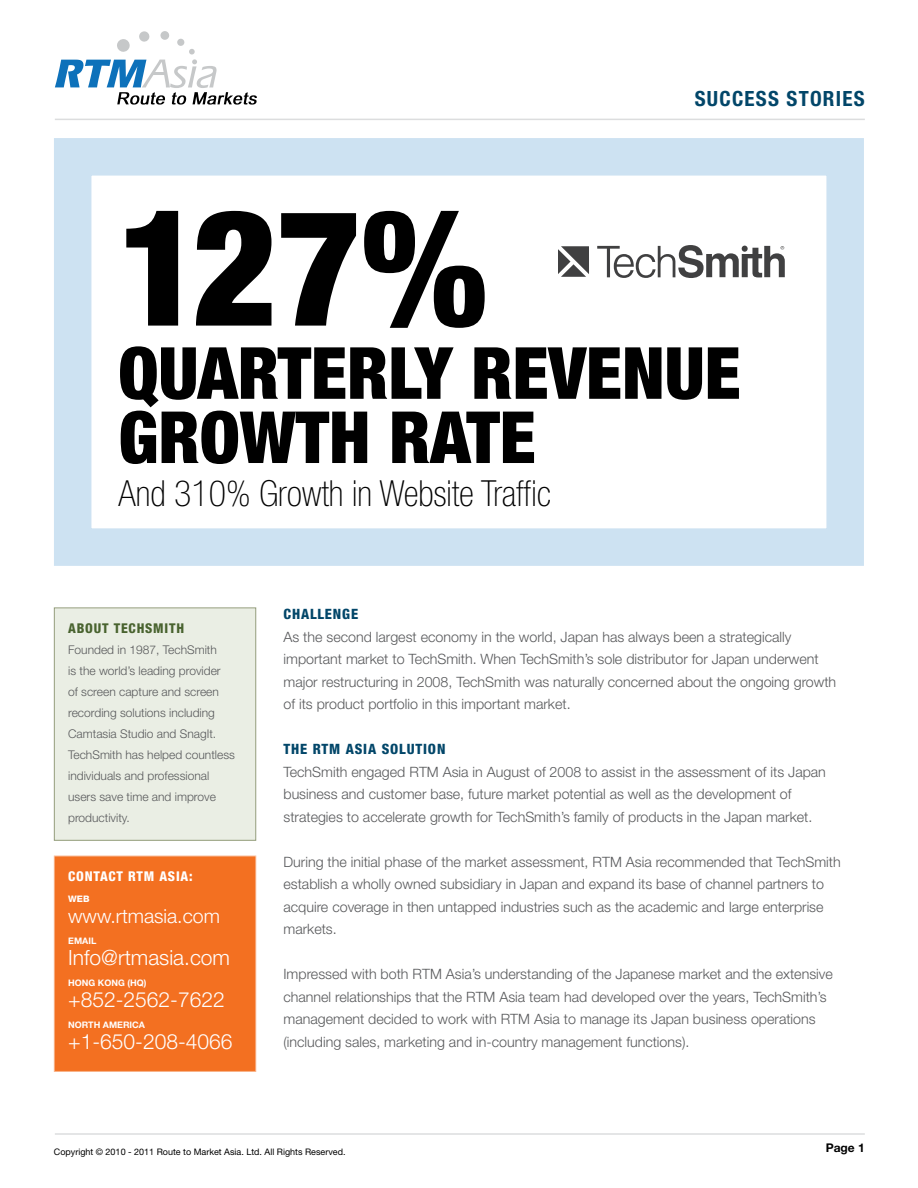
<style>
.page{position:relative;width:918px;height:1188px;background:#fff}
.page>*{position:absolute;margin:0;border:0;box-sizing:border-box;transform-origin:0 0}
.t1{font:900 condensed 162px "Helvetica Neue";color:#000}
.t2{font:900 condensed 72px/64.2px "Helvetica Neue";color:#000}
.t3{font:100 condensed 36px "Helvetica Neue";color:#000}
.t4{font:300 21px "Helvetica Neue";color:#fff}
.t5{font:700 condensed 21px "Helvetica Neue";letter-spacing:.06em;color:#024669}
.t6{font:300 19.5px "Helvetica Neue";color:#fff}
.t7{font:300 14.25px/22.5px "Helvetica Neue";color:#58595b}
.t8{font:800 condensed 14.25px "Helvetica Neue";letter-spacing:.06em;color:#024669}
.t9{font:800 condensed 13.5px "Helvetica Neue";letter-spacing:.06em;color:#fff}
.t10{font:800 condensed 13.5px "Helvetica Neue";letter-spacing:.06em;color:#49632f}
.t11{font:300 12px/21px "Helvetica Neue";color:#58595b}
.t12{font:700 12px "Helvetica Neue";color:#000}
.t13{font:9px "Helvetica Neue";color:#000}
.t14{font:700 9px "Helvetica Neue";color:#fff}
.t15{font:800 9px "Helvetica Neue";color:#fff}
</style>
<div class="page">
<div style="left:139px;top:31px;width:11px;height:11px;background:#c6c8c9;border-radius:5px"></div>
<div style="left:160px;top:31px;width:9px;height:9px;background:#c6c8c9;border-radius:50%"></div>
<div style="left:177px;top:38px;width:8px;height:8px;background:#f7f8f8;border-radius:50%"></div>
<svg style="left:55px;top:39px;width:202px;height:66px"></svg>
<hr style="left:55px;top:119px;width:810px;height:1px;background:#dcddde">
<hr style="left:55px;top:1133px;width:810px;height:2px;background:#dcddde">
<div style="left:54px;top:138px;width:810px;height:428px;border:38px solid #cde2f2"></div>
<svg style="left:597px;top:245px;width:188px;height:33px"></svg>
<svg style="left:558px;top:246px;width:31px;height:31px"></svg>
<div style="left:54px;top:608px;width:202px;height:232px;background:#eaeee4"></div>
<div style="left:54px;top:608px;width:202px;height:233px;border:1px solid #959e7d"></div>
<div style="left:54px;top:856px;width:202px;height:215px;background:#f37021"></div>
<div style="left:54px;top:856px;width:202px;height:216px;border:1px solid #f9b790"></div>
<h3 class="t5" style="left:695px;top:86px;width:172px">SUCCESS STORIES</h3>
<h1 class="t1" style="left:118px;top:168px;width:371px">127%</h1>
<h2 class="t2" style="left:118px;top:340px;width:624px">QUARTERLY REVENUE<br>GROWTH RATE</h2>
<h3 class="t3" style="left:118px;top:473px;width:434px">And 310% Growth in Website Traffic</h3>
<p class="t10" style="left:68px;top:620px;width:118px">ABOUT TECHSMITH</p>
<p class="t11" style="left:68px;top:639px;width:168px">Founded in 1987, TechSmith<br>is the world’s leading provider<br>of screen capture and screen recording solutions including<br>Camtasia Studio and SnagIt.<br>TechSmith has helped countless individuals and professional users save time and improve productivity.</p>
<p class="t9" style="left:68px;top:868px;width:126px">CONTACT RTM ASIA:</p>
<p class="t15" style="left:68px;top:893px;width:23px">WEB</p>
<h3 class="t6" style="left:68px;top:904px;width:153px">www.rtmasia.com</h3>
<p class="t14" style="left:68px;top:935px;width:30px">EMAIL</p>
<h3 class="t4" style="left:68px;top:945px;width:163px">Info@rtmasia.com</h3>
<p class="t14" style="left:68px;top:977px;width:80px">HONG KONG (HQ)</p>
<h3 class="t4" style="left:68px;top:987px;width:158px">+852-2562-7622</h3>
<p class="t14" style="left:68px;top:1019px;width:78px">NORTH AMERICA</p>
<h3 class="t4" style="left:68px;top:1029px;width:166px">+1-650-208-4066</h3>
<p class="t8" style="left:284px;top:605px;width:76px">CHALLENGE</p>
<p class="t7" style="left:284px;top:625px;width:554px">As the second largest economy in the world, Japan has always been a strategically important market to TechSmith. When TechSmith’s sole distributor for Japan underwent major restructuring in 2008, TechSmith was naturally concerned about the ongoing growth of its product portfolio in this important market.</p>
<p class="t8" style="left:284px;top:740px;width:80px">THE RTM ASIA</p>
<p class="t8" style="left:382px;top:740px;width:18px">SOLUTION</p>
<p class="t7" style="left:284px;top:760px;width:544px">TechSmith engaged RTM Asia in August of 2008 to assist in the assessment of its Japan business and customer base, future market potential as well as the development of strategies to accelerate growth for TechSmith’s family of products in the Japan market.</p>
<p class="t7" style="left:284px;top:850px;width:559px">During the initial phase of the market assessment, RTM Asia recommended that TechSmith establish a wholly owned subsidiary in Japan and expand its base of channel partners to acquire coverage in then untapped industries such as the academic and large enterprise markets.</p>
<p class="t7" style="left:284px;top:962px;width:551px">Impressed with both RTM Asia’s understanding of the Japanese market and the extensive channel relationships that the RTM Asia team had developed over the years, TechSmith’s management decided to work with RTM Asia to manage its Japan business operations (including sales, marketing and in-country management functions).</p>
<p class="t13" style="left:54px;top:1147px;width:293px">Copyright © 2010 - 2011 Route to Market Asia. Ltd. All Rights Reserved.</p>
<p class="t12" style="left:826px;top:1140px;width:41px">Page 1</p>
</div>
